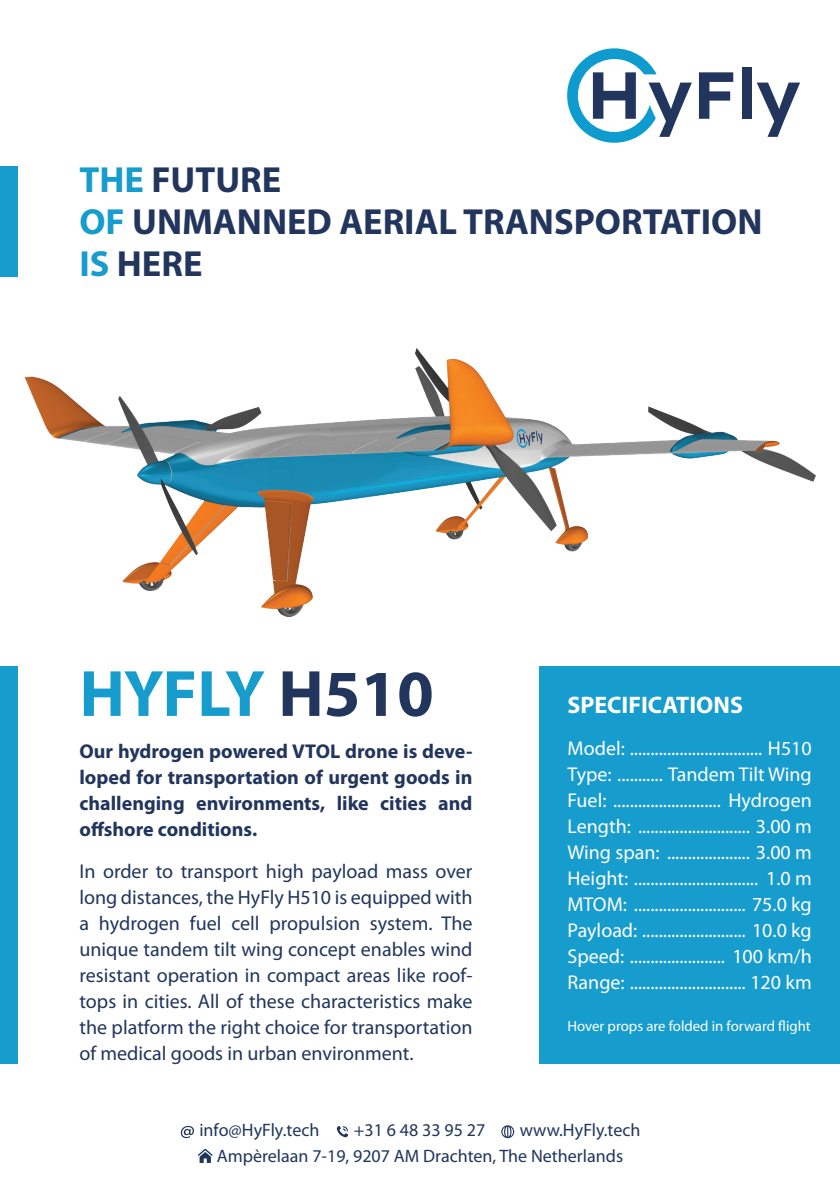
<style>
.page{position:relative;width:840px;height:1191px;background:#fff}
.page>*{position:absolute;margin:0;border:0;box-sizing:border-box;transform-origin:0 0}
.t1{font:700 66px "Myriad Pro";color:#179cce}
.t2{font:700 36.4px/42px "Myriad Pro";color:#21355d}
.t3{font:700 24px "Myriad Pro";color:#fff}
.t4{font:20px/26px "Myriad Pro";color:#fff;text-align:justify}
.t5{font:20px/26px "Myriad Pro";color:#21355d;text-align:justify}
.t6{font:700 20px/26px "Myriad Pro";color:#21355d;text-align:justify}
.t7{font:18px/26px "Myriad Pro";color:#21355d}
.t8{font:14.8px "Myriad Pro";color:#fff}
.s1{color:#179cce}
.s2{color:#21355d}
</style>
<div class="page">
<img style="left:24px;top:348px;width:792px;height:269px">
<svg style="left:698px;top:72px;width:34px;height:47px"></svg>
<div style="left:741px;top:67px;width:10px;height:52px;background:#21355d"></div>
<svg style="left:757px;top:83px;width:42px;height:54px"></svg>
<svg style="left:567px;top:48px;width:124px;height:95px"></svg>
<svg style="left:181px;top:1126px;width:13px;height:12px"></svg>
<svg style="left:336px;top:1126px;width:12px;height:11px"></svg>
<svg style="left:501px;top:1125px;width:13px;height:13px"></svg>
<svg style="left:198px;top:1149px;width:14px;height:14px"></svg>
<div style="left:0;top:666px;width:17px;height:397px;background:#179cce"></div>
<div style="left:0;top:166px;width:17px;height:111px;background:#179cce"></div>
<div style="left:539px;top:666px;width:300px;height:397px;background:#179cce"></div>
<h2 class="t2" style="left:79px;top:159px;width:684px"><span class="s1">THE</span> FUTURE<br><span class="s1">OF</span> UNMANNED AERIAL TRANSPORTATION<br><span class="s1">IS</span> HERE</h2>
<h1 class="t1" style="left:79px;top:656px;width:355px">HYFLY <span class="s2">H510</span></h1>
<p class="t6" style="left:79px;top:738px;width:394px">Our hydrogen powered VTOL drone is deve&shy;loped for transportation of urgent goods in challenging environments, like cities and offshore conditions.</p>
<p class="t5" style="left:79px;top:858px;width:394px">In order to transport high payload mass over long distances, the HyFly H510 is equipped with a hydrogen fuel cell propulsion system. The unique tandem tilt wing concept enables wind resistant operation in compact areas like roof&shy;tops in cities. All of these characteristics make the platform the right choice for transportation of medical goods in urban environment.</p>
<p class="t3" style="left:567px;top:691px;width:177px">SPECIFICATIONS</p>
<p class="t4" style="left:567px;top:735px;width:246px">Model: ................................ H510<br>Type: ........... Tandem Tilt Wing Fuel: .......................... Hydrogen Length: ........................... 3.00 m Wing span: .................... 3.00 m Height: .............................. 1.0 m MTOM: ........................... 75.0 kg Payload: ......................... 10.0 kg Speed: ....................... 100 km/h Range: ............................ 120 km</p>
<p class="t8" style="left:567px;top:1017px;width:245px">Hover props are folded in forward flight</p>
<p class="t7" style="left:199px;top:1117px;width:121px">info@HyFly.tech</p>
<p class="t7" style="left:353px;top:1117px;width:133px">+31 6 48 33 95 27</p>
<p class="t7" style="left:217px;top:1117px;width:425px;text-indent:303px">www.HyFly.tech<br>Ampèrelaan 7-19, 9207 AM Drachten, The Netherlands</p>
</div>
